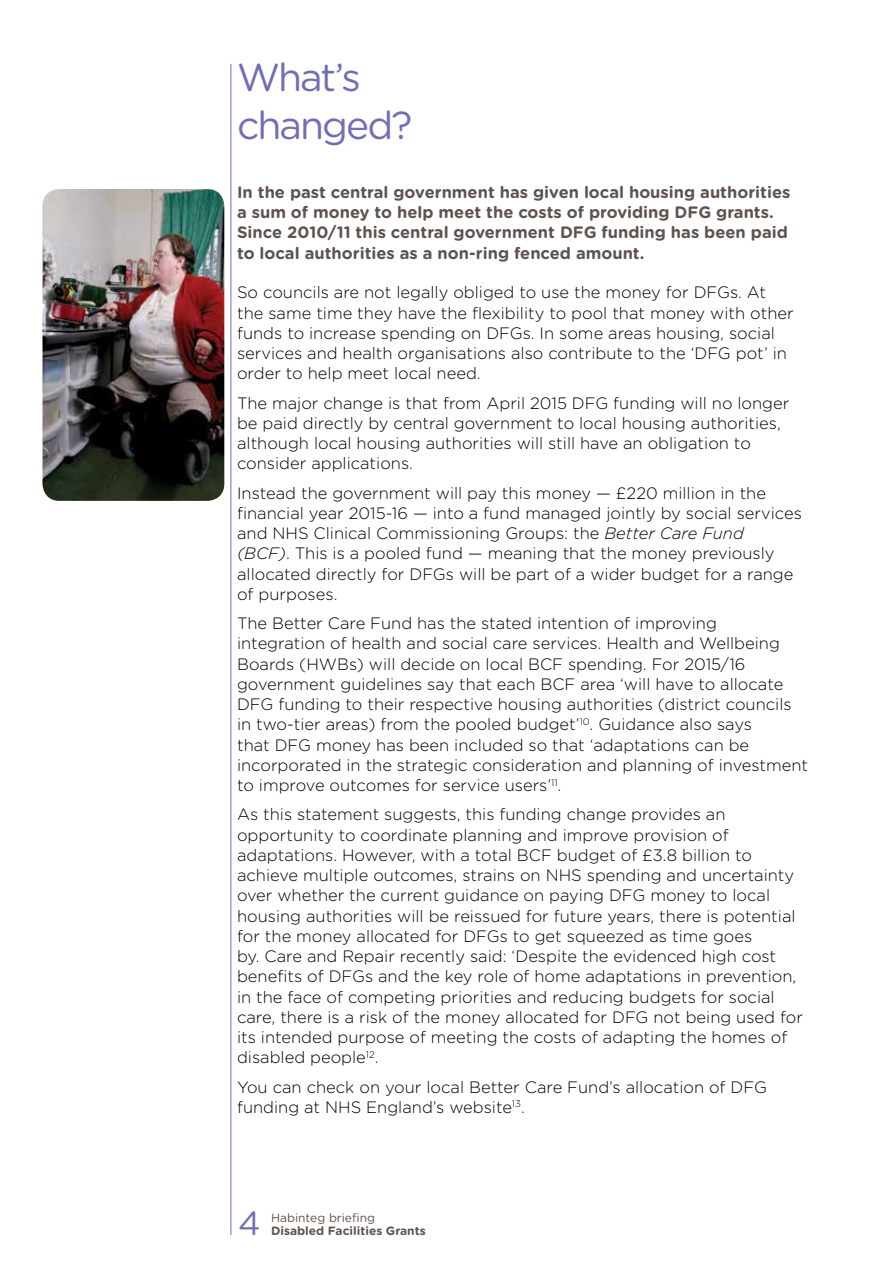
<style>
.page{position:relative;width:893px;height:1263px;background:#fff}
.page>*{position:absolute;margin:0;border:0;box-sizing:border-box;transform-origin:0 0}
.t1{font:39px/48px "Gotham Rounded";letter-spacing:-.05em;color:#716fb4}
.t2{font:33.6px "Gotham Rounded";color:#716fb4}
.t3{font:300 16.5px/20.2px "Gotham Rounded";color:#000}
.t4{font:700 16.5px/20.2px "Gotham Rounded";color:#5e534e}
.t5{font:700 12px "Gotham Rounded";color:#5e534e}
.t6{font:12px "Gotham Rounded";color:#5e534e}
.s1{font-style:italic}
</style>
<div class="page">
<img style="left:43px;top:189px;width:181px;height:312px">
<hr style="left:231px;top:64px;width:1px;height:1171px;background:#716fb4">
<h1 class="t1" style="left:237px;top:52px;width:177px">What’s changed?</h1>
<p class="t4" style="left:237px;top:181px;width:555px">In the past central government has given local housing authorities a sum of money to help meet the costs of providing DFG grants.<br>Since 2010/11 this central government DFG funding has been paid to local authorities as a non-ring fenced amount.</p>
<p class="t3" style="left:237px;top:282px;width:558px">So councils are not legally obliged to use the money for DFGs. At the same time they have the flexibility to pool that money with other funds to increase spending on DFGs. In some areas housing, social services and health organisations also contribute to the ‘DFG pot’ in order to help meet local need.</p>
<p class="t3" style="left:237px;top:392px;width:554px">The major change is that from April 2015 DFG funding will no longer be paid directly by central government to local housing authorities, although local housing authorities will still have an obligation to consider applications.</p>
<p class="t3" style="left:237px;top:482px;width:566px">Instead the government will pay this money — £220 million in the financial year 2015-16 — into a fund managed jointly by social services and NHS Clinical Commissioning Groups: the <span class="s1">Better Care Fund<br>(BCF)</span>. This is a pooled fund — meaning that the money previously allocated directly for DFGs will be part of a wider budget for a range of purposes.</p>
<p class="t3" style="left:237px;top:612px;width:573px">The Better Care Fund has the stated intention of improving integration of health and social care services. Health and Wellbeing Boards (HWBs) will decide on local BCF spending. For 2015/16 government guidelines say that each BCF area ‘will have to allocate DFG funding to their respective housing authorities (district councils in two-tier areas) from the pooled budget’<sup>10</sup>. Guidance also says<br>that DFG money has been included so that ‘adaptations can be incorporated in the strategic consideration and planning of investment to improve outcomes for service users’<sup>11</sup>.</p>
<p class="t3" style="left:237px;top:804px;width:567px">As this statement suggests, this funding change provides an opportunity to coordinate planning and improve provision of adaptations. However, with a total BCF budget of £3.8 billion to achieve multiple outcomes, strains on NHS spending and uncertainty over whether the current guidance on paying DFG money to local housing authorities will be reissued for future years, there is potential for the money allocated for DFGs to get squeezed as time goes<br>by. Care and Repair recently said: ‘Despite the evidenced high cost benefits of DFGs and the key role of home adaptations in prevention, in the face of competing priorities and reducing budgets for social care, there is a risk of the money allocated for DFG not being used for its intended purpose of meeting the costs of adapting the homes of disabled people<sup>12</sup>.</p>
<p class="t3" style="left:237px;top:1076px;width:531px">You can check on your local Better Care Fund’s allocation of DFG funding at NHS England’s website<sup>13</sup>.</p>
<h2 class="t2" style="left:238px;top:1200px;width:24px">4</h2>
<p class="t6" style="left:271px;top:1209px;width:105px">Habinteg briefing</p>
<p class="t5" style="left:271px;top:1222px;width:156px">Disabled Facilities Grants</p>
</div>
